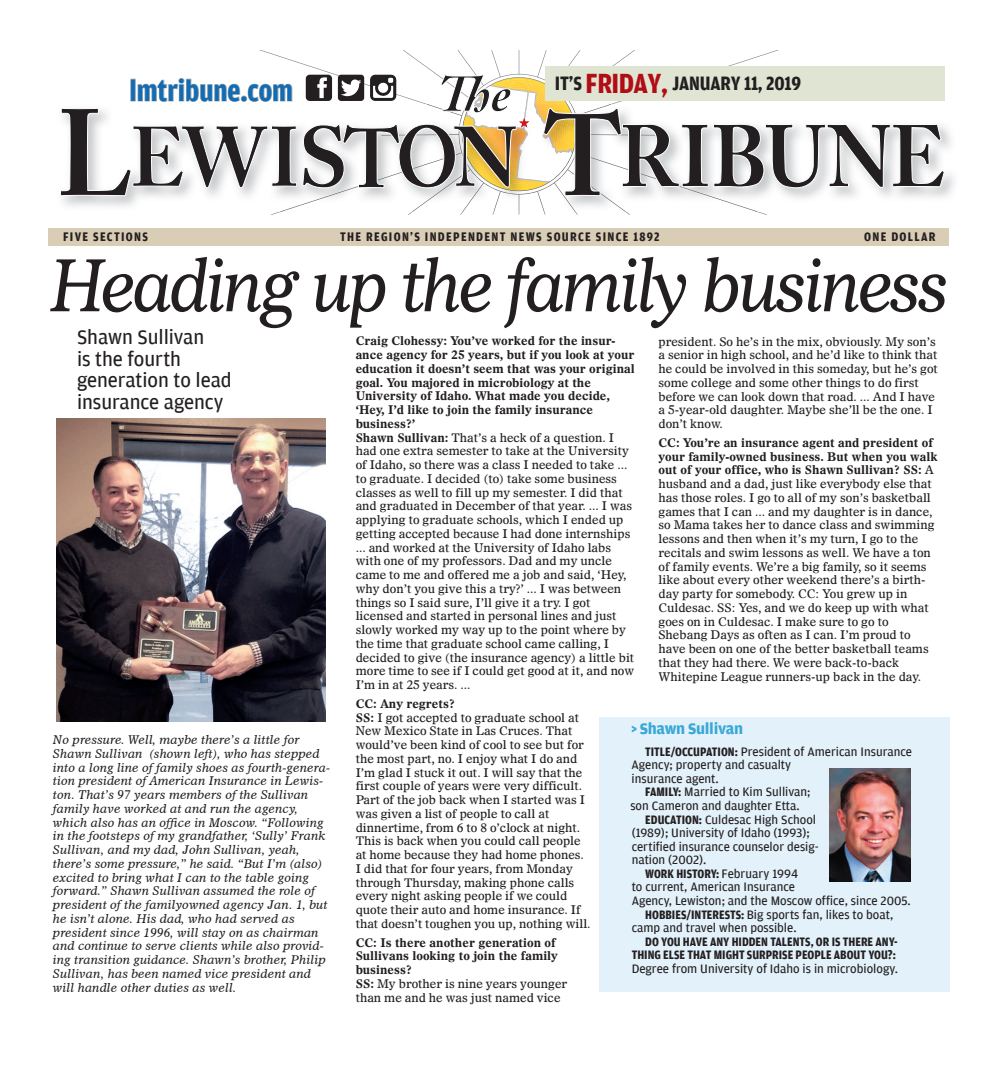
<style>
.page{position:relative;width:990px;height:1080px;background:#fff}
.page>*{position:absolute;margin:0;border:0;box-sizing:border-box;transform-origin:0 0}
.t1{font:italic 72.25px "Imperial BT";letter-spacing:-.04em;color:#231f20;scale:.9 1}
.t2{font:700 30.62px "Amplitude Cond";color:#136bb1}
.t3{font:20.88px/21.6px "Amplitude";letter-spacing:-.005em;color:#231f20}
.t4{font:700 20.5px "Amplitude Cond";letter-spacing:-.01em;color:#231f20}
.t5{font:700 16.25px "Amplitude";letter-spacing:-.02em;color:#38a8d6}
.t6{font:700 13.12px "Amplitude Cond";letter-spacing:.1em;color:#231f20}
.t7{font:12.88px "Amplitude";color:#231f20}
.t8{font:700 12.88px/13.6px "Amplitude Cond";color:#231f20;text-align:right}
.t9{font:11.88px/13.8px "Dutch 811 BT Roman D";color:#231f20}
.t10{font:11.88px/13.8px "Dutch 811 BT Italic D";color:#231f20}
.t11{font:11.88px/13.8px "Dutch 811 BT Bold D";color:#231f20}
.s1{font-size:29.25px;color:#b00d15}
.s2{font-family:"Dutch 811 BT Bold D"}
.s3{font-family:"Dutch 811 BT Roman D"}
.s4{font-family:"Amplitude Cond"}
.s5{font-family:"Amplitude Cond";font-weight:700}
.s6{font-family:"Amplitude";font-weight:400}
</style>
<div class="page">
<div style="left:48px;top:228px;width:901px;height:18px;background:#dacdb5"></div>
<svg style="left:259px;top:50px;width:520px;height:165px"></svg>
<img style="left:63px;top:127px;width:891px;height:85px">
<img style="left:280px;top:197px;width:478px;height:15px">
<svg style="left:61px;top:66px;width:883px;height:131px"></svg>
<div style="left:600px;top:717px;width:350px;height:274px;background:#e3f1fa"></div>
<img style="left:829px;top:768px;width:81px;height:113px">
<img style="left:56px;top:418px;width:270px;height:304px">
<h2 class="t2" style="left:129px;top:74px;width:165px">lmtribune.com</h2>
<h3 class="t4" style="left:555px;top:72px;width:248px">IT’S <span class="s1">FRIDAY,</span> JANUARY 11, 2019</h3>
<p class="t6" style="left:63px;top:230px;width:86px">FIVE SECTIONS</p>
<p class="t6" style="left:340px;top:230px;width:321px">THE REGION’S INDEPENDENT NEWS SOURCE SINCE 1892</p>
<p class="t6" style="left:864px;top:230px;width:73px">ONE DOLLAR</p>
<h1 class="t1" style="left:51px;top:242px;width:1000px">Heading up the family business</h1>
<h3 class="t3" style="left:77px;top:326px;width:156px">Shawn Sullivan<br>is the fourth generation to lead insurance agency</h3>
<p class="t11" style="left:356px;top:334px;width:281px">Craig Clohessy: You’ve worked for the insur&shy;ance agency for 25 years, but if you look at your education it doesn’t seem that was your original goal. You majored in microbiology at the University of Idaho. What made you decide, ‘Hey, I’d like to join the family insurance business?’</p>
<p class="t9" style="left:356px;top:430px;width:280px"><span class="s2">Shawn Sullivan:</span> That’s a heck of a question. I had one extra semester to take at the University of Idaho, so there was a class I needed to take ... to graduate. I decided (to) take some business classes as well to fill up my semester. I did that and graduated in December of that year. ... I was applying to graduate schools, which I ended up getting accepted because I had done internships ... and worked at the University of Idaho labs with one of my professors. Dad and my uncle came to me and offered me a job and said, ‘Hey, why don’t you give this a try?’ ... I was between things so I said sure, I’ll give it a try. I got licensed and started in personal lines and just slowly worked my way up to the point where by the time that graduate school came calling, I decided to give (the insurance agency) a little bit more time to see if I could get good at it, and now I’m in at 25 years. ...</p>
<p class="t11" style="left:356px;top:697px;width:101px">CC: Any regrets?</p>
<p class="t9" style="left:356px;top:710px;width:236px"><span class="s2">SS:</span> I got accepted to graduate school at New Mexico State in Las Cruces. That would’ve been kind of cool to see but for the most part, no. I enjoy what I do and I’m glad I stuck it out. I will say that the first couple of years were very difficult.<br>Part of the job back when I started was I was given a list of people to call at dinnertime, from 6 to 8 o’clock at night.<br>This is back when you could call people at home because they had home phones.<br>I did that for four years, from Monday through Thursday, making phone calls every night asking people if we could quote their auto and home insurance. If that doesn’t toughen you up, nothing will.</p>
<p class="t11" style="left:356px;top:935px;width:204px">CC: Is there another generation of<br>Sullivans looking to join the family business?</p>
<p class="t9" style="left:356px;top:976px;width:213px"><span class="s2">SS:</span> My brother is nine years younger than me and he was just named vice</p>
<p class="t9" style="left:658px;top:334px;width:281px">president. So he’s in the mix, obviously. My son’s a senior in high school, and he’d like to think that he could be involved in this someday, but he’s got some college and some other things to do first before we can look down that road. ... And I have a 5-year-old daughter. Maybe she’ll be the one. I don’t know.</p>
<p class="t11" style="left:658px;top:435px;width:281px">CC: You’re an insurance agent and president of your family-owned business. But when you walk out of your office, who is Shawn Sullivan? SS: <span class="s3">A</span></p>
<p class="t9" style="left:658px;top:477px;width:278px">husband and a dad, just like everybody else that has those roles. I go to all of my son’s basketball games that I can ... and my daughter is in dance, so Mama takes her to dance class and swimming lessons and then when it’s my turn, I go to the recitals and swim lessons as well. We have a ton of family events. We’re a big family, so it seems like about every other weekend there’s a birth&shy;day party for somebody. CC: You grew up in Culdesac. SS: Yes, and we do keep up with what goes on in Culdesac. I make sure to go to Shebang Days as often as I can. I’m proud to have been on one of the better basketball teams that they had there. We were back-to-back Whitepine League runners-up back in the day.</p>
<h3 class="t5" style="left:632px;top:720px;width:113px"><span class="s4">&gt;</span> Shawn Sullivan</h3>
<p class="t7" style="left:645px;top:744px;width:268px"><span class="s5">TITLE/OCCUPATION:</span> President of American Insurance</p>
<p class="t7" style="left:632px;top:758px;width:161px">Agency; property and casualty</p>
<p class="t7" style="left:632px;top:771px;width:89px">insurance agent.</p>
<p class="t7" style="left:645px;top:785px;width:167px"><span class="s5">FAMILY:</span> Married to Kim Sullivan;</p>
<p class="t7" style="left:630px;top:799px;width:171px">son Cameron and daughter Etta.</p>
<p class="t7" style="left:645px;top:812px;width:172px"><span class="s5">EDUCATION:</span> Culdesac High School</p>
<p class="t7" style="left:632px;top:826px;width:180px">(1989); University of Idaho (1993);</p>
<p class="t7" style="left:632px;top:839px;width:189px">certified insurance counselor desig-</p>
<p class="t7" style="left:632px;top:853px;width:76px">nation (2002).</p>
<p class="t8" style="left:645px;top:867px;width:155px">WORK HISTORY: <span class="s6">February 1994</span></p>
<p class="t7" style="left:632px;top:880px;width:165px">to current, American Insurance</p>
<p class="t7" style="left:632px;top:894px;width:280px">Agency, Lewiston; and the Moscow office, since 2005.</p>
<p class="t7" style="left:645px;top:907px;width:250px"><span class="s5">HOBBIES/INTERESTS:</span> Big sports fan, likes to boat,</p>
<p class="t7" style="left:632px;top:921px;width:166px">camp and travel when possible.</p>
<p class="t8" style="left:632px;top:935px;width:268px">DO YOU HAVE ANY HIDDEN TALENTS, OR IS THERE ANY-<br>THING ELSE THAT MIGHT SURPRISE PEOPLE ABOUT YOU?:</p>
<p class="t7" style="left:632px;top:962px;width:268px">Degree from University of Idaho is in microbiology.</p>
<p class="t10" style="left:53px;top:733px;width:279px">No pressure. Well, maybe there’s a little for Shawn Sullivan (shown left), who has stepped into a long line of family shoes as fourth-genera&shy;tion president of American Insurance in Lewis&shy;ton. That’s 97 years members of the Sullivan family have worked at and run the agency, which also has an office in Moscow. “Following in the footsteps of my grandfather, ‘Sully’ Frank Sullivan, and my dad, John Sullivan, yeah, there’s some pressure,” he said. “But I’m (also) excited to bring what I can to the table going forward.” Shawn Sullivan assumed the role of president of the familyowned agency Jan. 1, but he isn’t alone. His dad, who had served as president since 1996, will stay on as chairman and continue to serve clients while also provid&shy;ing transition guidance. Shawn’s brother, Philip Sullivan, has been named vice president and will handle other duties as well.</p>
</div>
